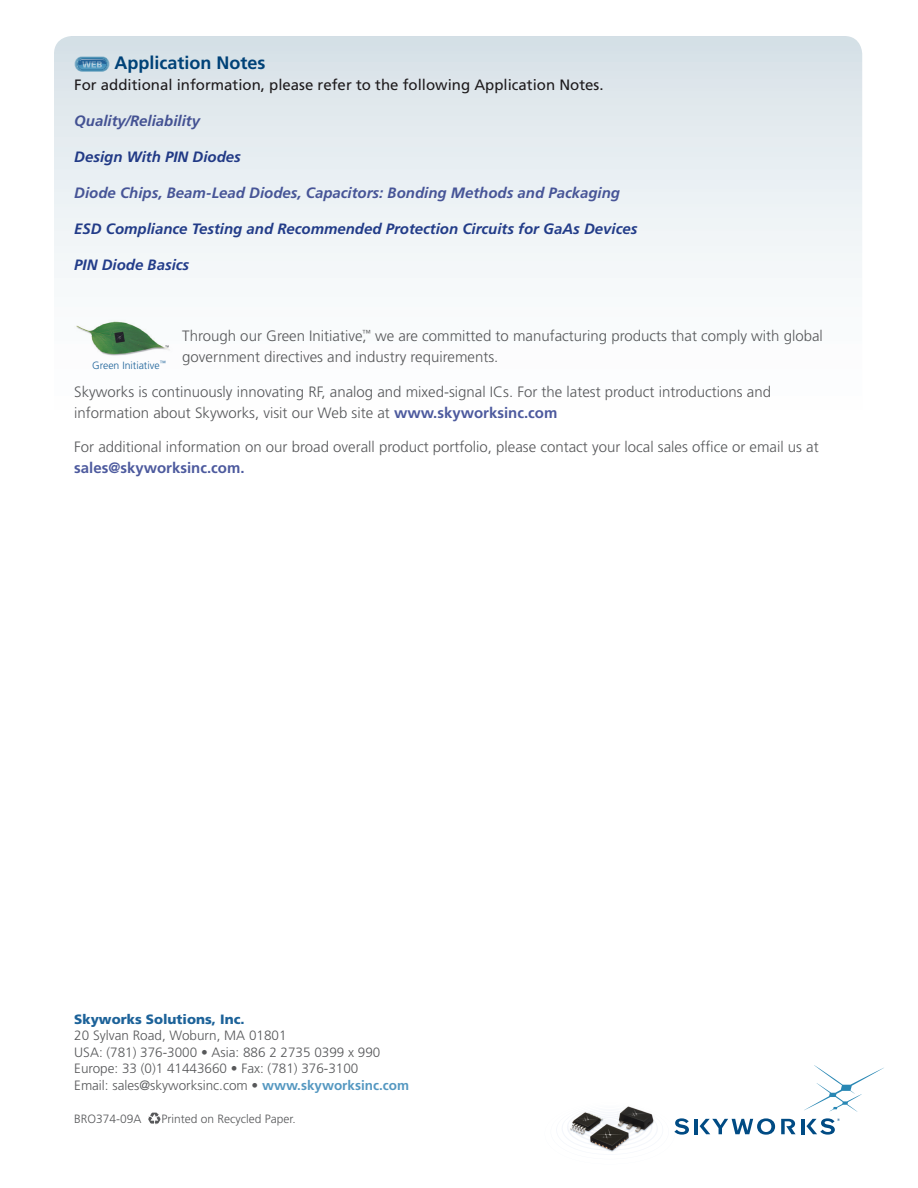
<style>
.page{position:relative;width:918px;height:1188px;background:#fff}
.page>*{position:absolute;margin:0;border:0;box-sizing:border-box;transform-origin:0 0}
.t1{font:700 18px "Frutiger";color:#004b84}
.Body{font:300 15px/21px "Frutiger";color:#57585a}
.t2{font:italic 700 15px "Frutiger";color:#253f8e}
.t3{font:italic 700 15px "Frutiger";color:#4d5a9e}
.t4{font:15px "Frutiger";color:#231f20}
.t5{font:300 13.5px "Frutiger";color:#57585a}
.t6{font:900 13.5px "Frutiger";color:#1c6299}
.t7{font:300 12px "Frutiger";color:#57585a}
.t8{font:300 10.5px "Frutiger";color:#1c6299}
.s1{font-weight:700;color:#4d5a9e}
.s2{font-weight:700;color:#5598c1}
</style>
<div class="page">
<div style="left:54px;top:36px;width:808px;height:434px;background:linear-gradient(to bottom,#dae4e9,#fff);border-radius:18px"></div>
<svg style="left:781px;top:1119px;width:15px;height:15px"></svg>
<svg style="left:562px;top:1106px;width:127px;height:46px"></svg>
<hr style="left:802px;top:1119px;width:3px;height:15px;background:#004b84">
<hr style="left:695px;top:1119px;width:3px;height:15px;background:#004b84">
<svg style="left:700px;top:1118px;width:75px;height:17px"></svg>
<svg style="left:804px;top:1065px;width:80px;height:47px"></svg>
<svg style="left:806px;top:1118px;width:34px;height:17px"></svg>
<svg style="left:148px;top:1113px;width:12px;height:12px"></svg>
<img style="left:74px;top:318px;width:100px;height:41px">
<div style="left:77px;top:58px;width:30px;height:12px;background:#4288ae;border-radius:6px"></div>
<div style="left:76px;top:57px;width:32px;height:14px;border:1px solid #1d81b1;border-radius:6px"></div>
<div style="left:76px;top:57px;width:33px;height:14px;border:1px solid #1d81b1;border-radius:7px"></div>
<div style="left:75px;top:57px;width:34px;height:14px;border:1px solid #1d81b1;border-radius:7px"></div>
<svg style="left:78px;top:59px;width:29px;height:11px"></svg>
<div style="left:78px;top:59px;width:28px;height:10px;background:#529cc1;border-radius:5px"></div>
<svg style="left:78px;top:59px;width:28px;height:9px"></svg>
<p class="t1" style="left:115px;top:52px;width:153px">Application Notes</p>
<p class="t4" style="left:74px;top:76px;width:531px">For additional information, please refer to the following Application Notes.</p>
<p class="t3" style="left:74px;top:112px;width:127px">Quality/Reliability</p>
<p class="t2" style="left:74px;top:148px;width:168px">Design With PIN Diodes</p>
<p class="t3" style="left:74px;top:184px;width:547px">Diode Chips, Beam-Lead Diodes, Capacitors: Bonding Methods and Packaging</p>
<p class="t2" style="left:74px;top:220px;width:565px">ESD Compliance Testing and Recommended Protection Circuits for GaAs Devices</p>
<p class="t2" style="left:74px;top:256px;width:117px">PIN Diode Basics</p>
<p class="Body" style="left:182px;top:326px;width:642px">Through our Green Initiative,<sup>™</sup> we are committed to manufacturing products that comply with global government directives and industry requirements.</p>
<p class="Body" style="left:74px;top:381px;width:698px">Skyworks is continuously innovating RF, analog and mixed-signal ICs. For the latest product introductions and information about Skyworks, visit our Web site at <span class="s1">www.skyworksinc.com</span></p>
<p class="Body" style="left:74px;top:437px;width:746px">For additional information on our broad overall product portfolio, please contact your local sales office or email us at <span class="s1">sales@skyworksinc.com.</span></p>
<p class="t8" style="left:92px;top:359px;width:75px">Green Initiative<sup>™</sup></p>
<p class="t6" style="left:74px;top:1011px;width:172px">Skyworks Solutions, Inc.</p>
<p class="t5" style="left:74px;top:1028px;width:214px">20 Sylvan Road, Woburn, MA 01801</p>
<p class="t5" style="left:74px;top:1044px;width:308px">USA: (781) 376-3000 • Asia: 886 2 2735 0399 x 990</p>
<p class="t5" style="left:74px;top:1061px;width:286px">Europe: 33 (0)1 41443660 • Fax: (781) 376-3100</p>
<p class="t5" style="left:74px;top:1077px;width:336px">Email: sales@skyworksinc.com • <span class="s2">www.skyworksinc.com</span></p>
<p class="t7" style="left:74px;top:1112px;width:69px">BRO374-09A</p>
<p class="t7" style="left:162px;top:1112px;width:136px">Printed on Recycled Paper.</p>
</div>
